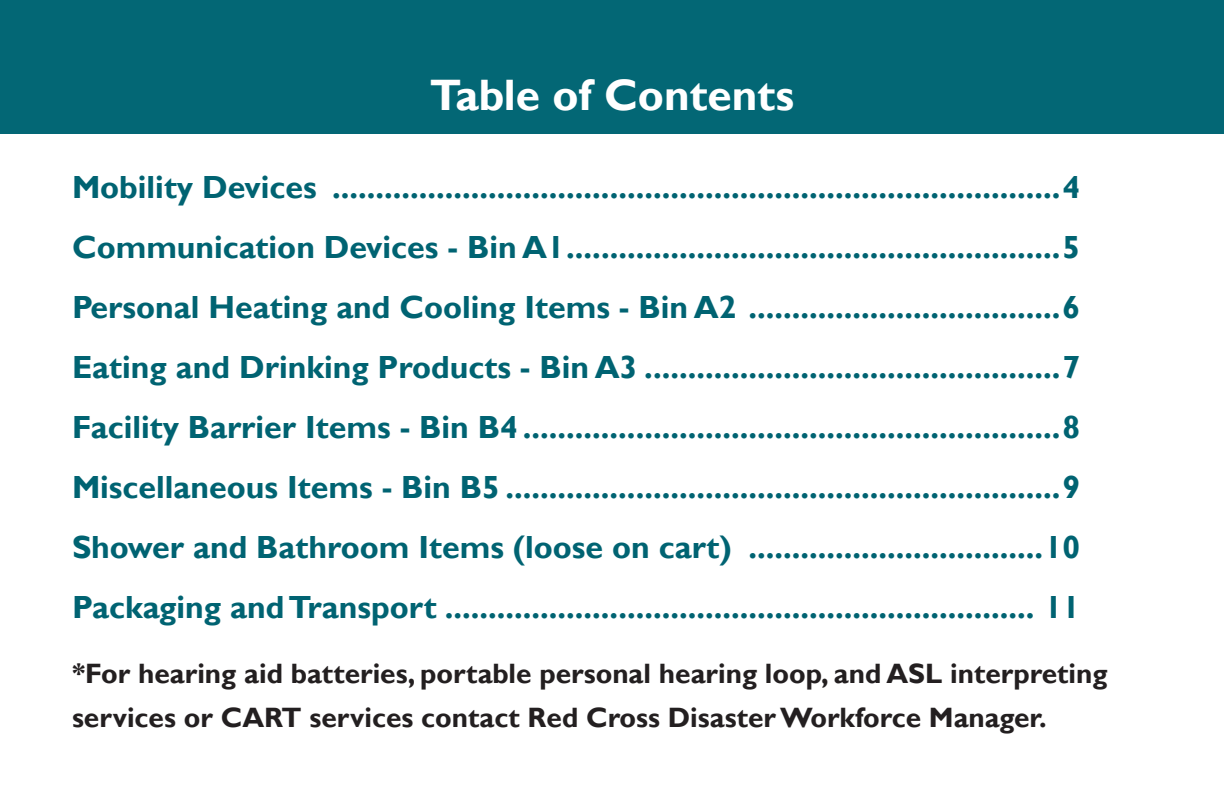
<style>
.page{position:relative;width:1224px;height:792px;background:#fff}
.page>*{position:absolute;margin:0;border:0;box-sizing:border-box;transform-origin:0 0}
.Kit_Heading{font:700 44px "Gill Sans";color:#fff}
.TOC_Heading{font:700 32px "Gill Sans";color:#006372}
.t1{font:700 28px/44px "Gill Sans";color:#231f20}
</style>
<div class="page">
<div style="left:0;top:0;width:1224px;height:133px;background:#036775"></div>
<p class="Kit_Heading" style="left:430px;top:69px;width:366px">Table of Contents</p>
<p class="TOC_Heading" style="left:72px;top:168px;width:1010px">Mobility Devices ....................................................................................4</p>
<p class="TOC_Heading" style="left:72px;top:228px;width:1010px">Communication Devices - Bin A1.........................................................5</p>
<p class="TOC_Heading" style="left:72px;top:288px;width:1010px">Personal Heating and Cooling Items - Bin A2 ....................................6</p>
<p class="TOC_Heading" style="left:72px;top:348px;width:1010px">Eating and Drinking Products - Bin A3 ................................................7</p>
<p class="TOC_Heading" style="left:72px;top:408px;width:1010px">Facility Barrier Items - Bin B4 ..............................................................8</p>
<p class="TOC_Heading" style="left:72px;top:468px;width:1010px">Miscellaneous Items - Bin B5 ................................................................9</p>
<p class="TOC_Heading" style="left:72px;top:528px;width:1010px">Shower and Bathroom Items (loose on cart) ..................................10</p>
<p class="TOC_Heading" style="left:72px;top:588px;width:1010px">Packaging and Transport .................................................................... 11</p>
<p class="t1" style="left:72px;top:652px;width:1037px">*For hearing aid batteries, portable personal hearing loop, and ASL interpreting services or CART services contact Red Cross Disaster Workforce Manager.</p>
</div>
